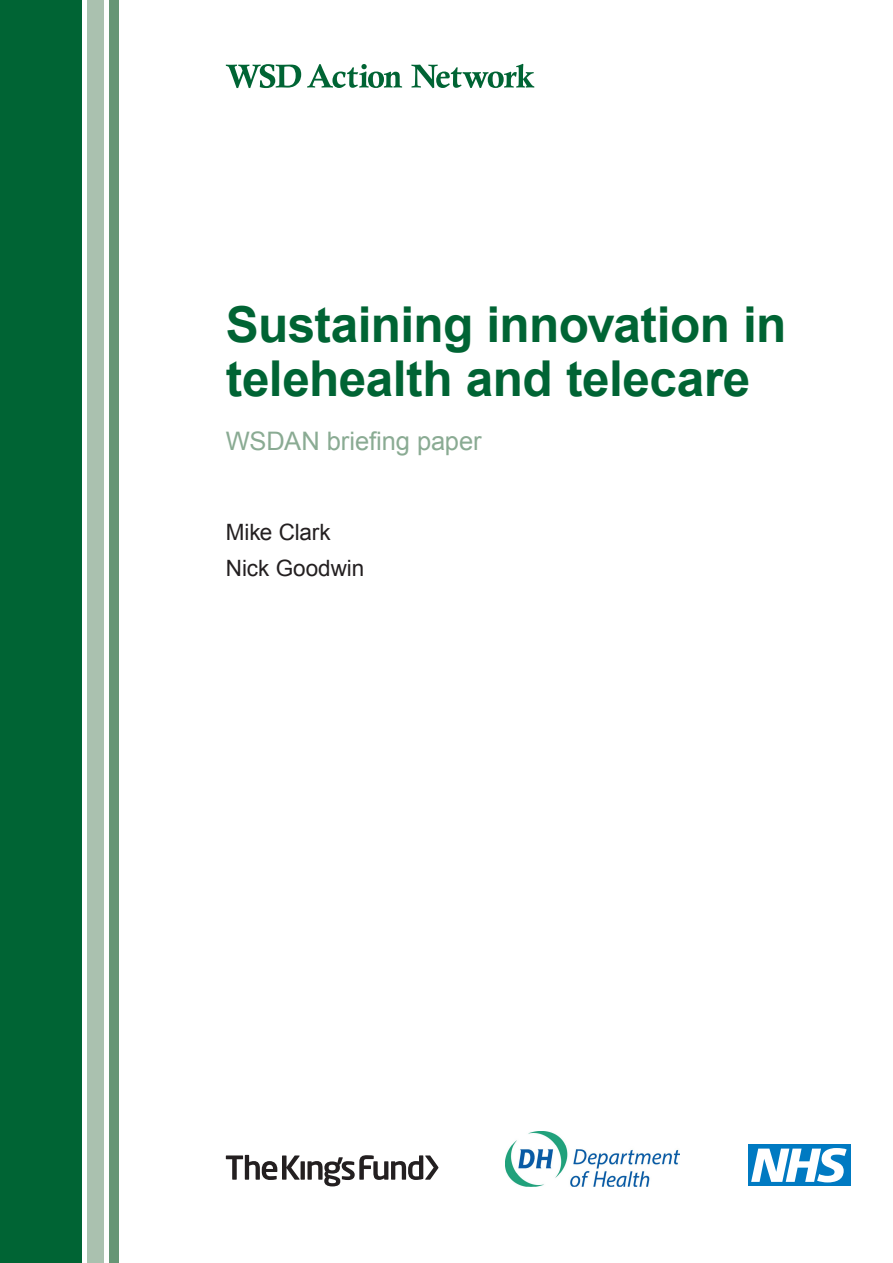
<style>
.page{position:relative;width:893px;height:1263px;background:#fff}
.page>*{position:absolute;margin:0;border:0;box-sizing:border-box;transform-origin:0 0}
.Headings___chapter{font:700 49.5px/54px "Arial";letter-spacing:-.01em;color:#006434}
.Headings___chapter-2{font:25.5px "Arial";letter-spacing:-.005em;color:#8aab93}
.Headings___chapter-3{font:22.5px "Arial";letter-spacing:-.005em;color:#231f20}
</style>
<div class="page">
<svg style="left:301px;top:1161px;width:4px;height:19px"></svg>
<svg style="left:226px;top:1155px;width:74px;height:25px"></svg>
<svg style="left:307px;top:1155px;width:131px;height:31px"></svg>
<svg style="left:226px;top:64px;width:75px;height:24px"></svg>
<svg style="left:307px;top:64px;width:95px;height:24px"></svg>
<svg style="left:411px;top:64px;width:123px;height:24px"></svg>
<div style="left:0;top:0;width:81px;height:1263px;background:#006434"></div>
<div style="left:87px;top:0;width:16px;height:1263px;background:#aac1af"></div>
<div style="left:109px;top:0;width:10px;height:1263px;background:#669675"></div>
<img style="left:505px;top:1131px;width:174px;height:55px">
<div style="left:748px;top:1144px;width:102px;height:42px;background:#007ac2"></div>
<svg style="left:751px;top:1148px;width:96px;height:34px"></svg>
<p class="Headings___chapter" style="left:226px;top:298px;width:562px">Sustaining innovation in telehealth and telecare</p>
<p class="Headings___chapter-2" style="left:226px;top:427px;width:257px">WSDAN briefing paper</p>
<p class="Headings___chapter-3" style="left:226px;top:519px;width:106px">Mike Clark</p>
<p class="Headings___chapter-3" style="left:226px;top:555px;width:140px">Nick Goodwin</p>
</div>
